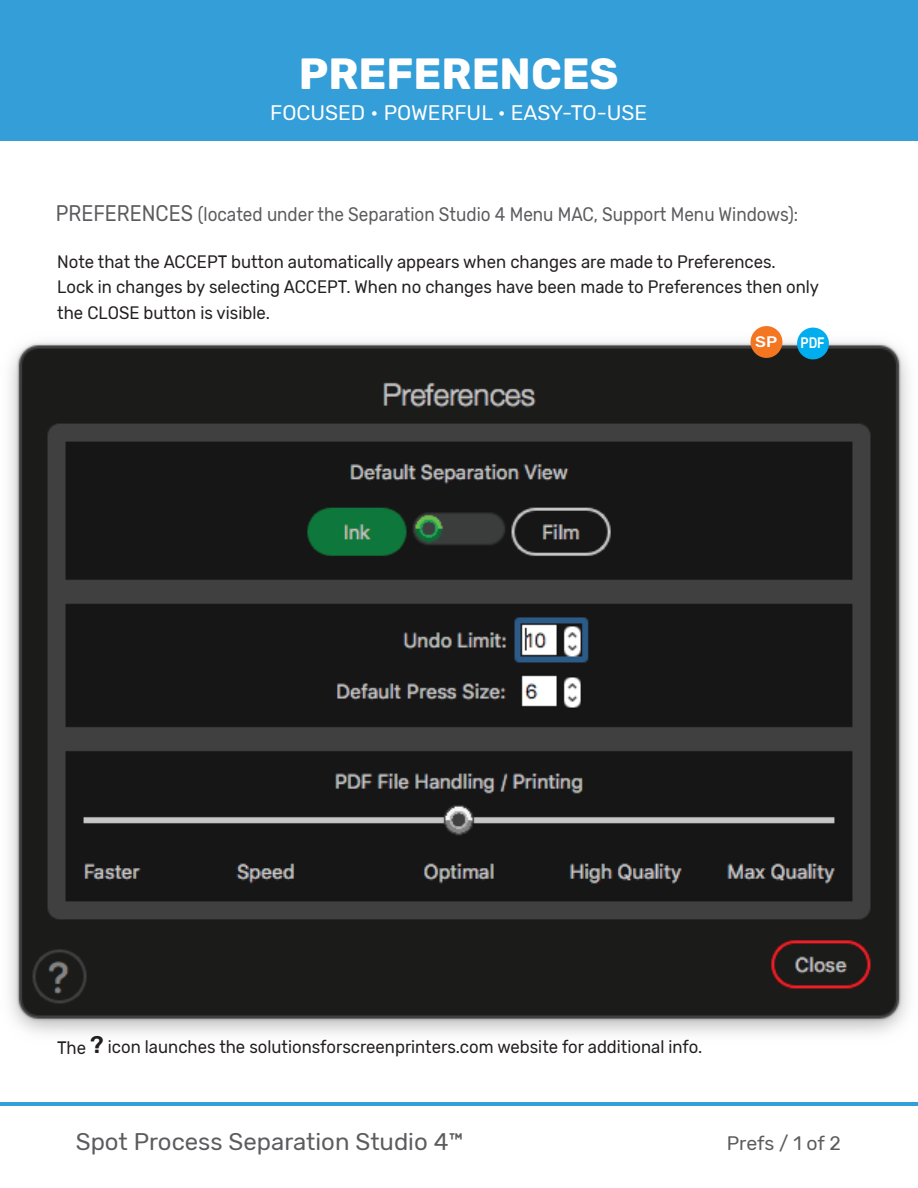
<style>
.page{position:relative;width:918px;height:1188px;background:#fff}
.page>*{position:absolute;margin:0;border:0;box-sizing:border-box;transform-origin:0 0}
.t1{font:700 43.5px "Rubik";color:#fff}
.t2{font:24px "Rubik";color:#5c5c5f}
.t3{font:21px "Rubik";color:#fff}
.t4{font:19.5px "Rubik";color:#5c5c5f;scale:.88 1}
.t5{font:19.5px "Rubik";color:#5c5c5f}
.t6{font:18px/25.5px "Rubik";color:#231f20;scale:.93 1}
.t7{font:500 15.15px "Rubik";color:#fff;scale:.81 1}
.t8{font:500 15.15px "Rubik";color:#fff;scale:1.11 1}
.s1{font-size:22.5px}
.s2{font-weight:500;font-size:24px}
</style>
<div class="page">
<div style="left:0;top:0;width:918px;height:141px;background:#349ed8"></div>
<hr style="left:0;top:1102px;width:918px;height:4px;background:#349ed8">
<img style="left:9px;top:327px;width:900px;height:707px">
<div style="left:751px;top:326px;width:31px;height:32px;background:#f47621;border-radius:50%"></div>
<div style="left:797px;top:328px;width:32px;height:31px;background:#00aeef;border-radius:50%"></div>
<p class="t1" style="left:299px;top:48px;width:321px">PREFERENCES</p>
<p class="t3" style="left:270px;top:100px;width:378px">FOCUSED • POWERFUL • EASY-TO-USE</p>
<p class="t4" style="left:56px;top:203px;width:845px"><span class="s1">PREFERENCES</span> (located under the Separation Studio 4 Menu MAC, Support Menu Windows):</p>
<p class="t6" style="left:57px;top:249px;width:821px">Note that the ACCEPT button automatically appears when changes are made to Preferences.<br>Lock in changes by selecting ACCEPT. When no changes have been made to Preferences then only the CLOSE button is visible.</p>
<p class="t8" style="left:755px;top:333px;width:21px">SP</p>
<p class="t7" style="left:801px;top:334px;width:31px">PDF</p>
<p class="t6" style="left:57px;top:1035px;width:695px">The <span class="s2">?</span> icon launches the solutionsforscreenprinters.com website for additional info.</p>
<p class="t2" style="left:76px;top:1129px;width:389px">Spot Process Separation Studio 4™</p>
<p class="t5" style="left:727px;top:1133px;width:116px">Prefs / 1 of 2</p>
</div>
